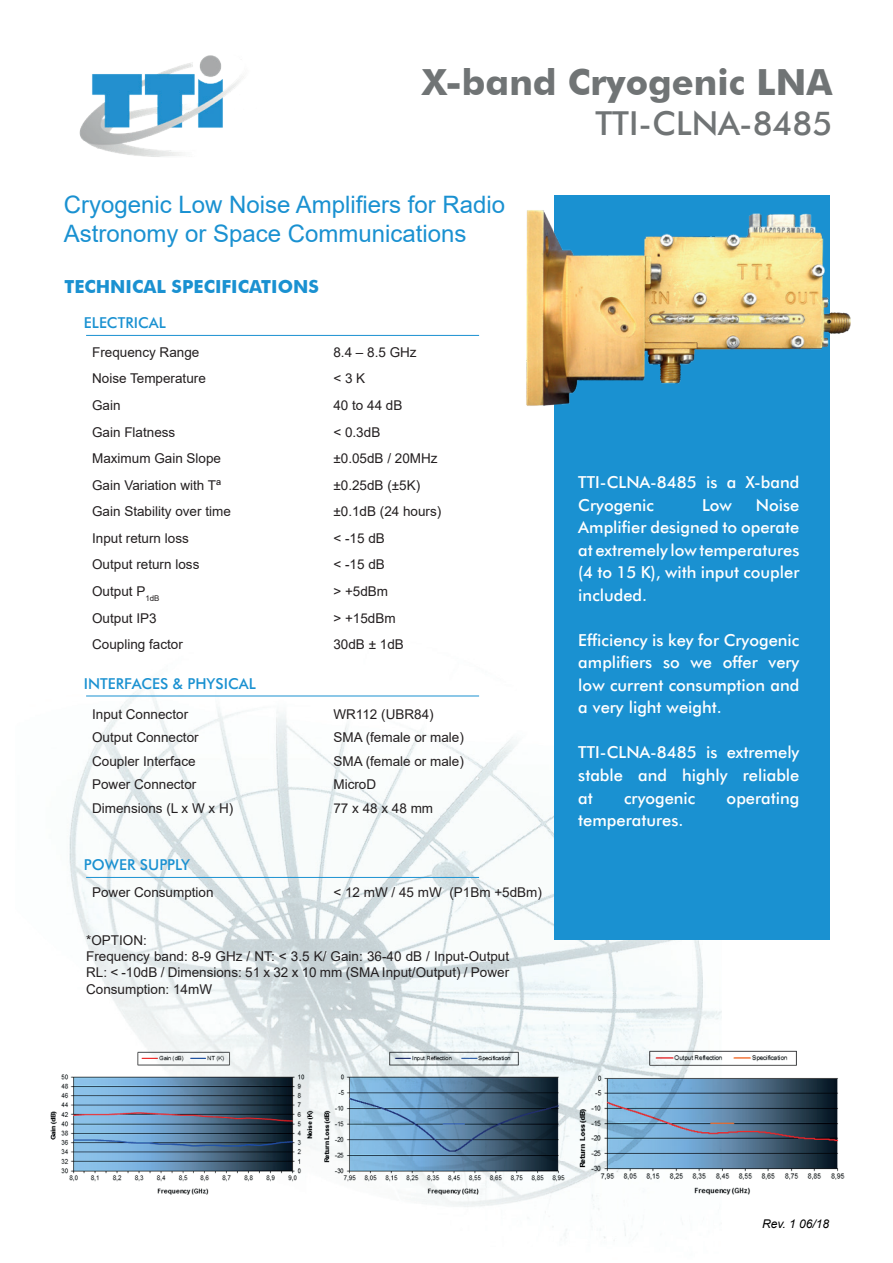
<style>
.page{position:relative;width:893px;height:1263px;background:#fff}
.page>*{position:absolute;margin:0;border:0;box-sizing:border-box;transform-origin:0 0}
.t1{font:700 36px "Futura BT";color:#707475}
.t2{font:500 33px "Futura BT";color:#707475}
.t3{font:24px/28.8px "Arial";color:#1a91d1}
.t4{font:700 18px "Futura BT";color:#1a91d1}
.t5{font:500 16.5px/22.5px "Futura BT";color:#fff;text-align:justify}
.t6{font:500 15px "Futura BT";color:#1a91d1}
.t7{font:13.5px/16.2px "Arial";color:#231f20}
.t8{font:italic 12px "Arial";color:#000}
</style>
<div class="page">
<img style="left:69px;top:686px;width:602px;height:552px">
<img style="left:671px;top:940px;width:51px;height:105px">
<img style="left:79px;top:55px;width:164px;height:102px">
<div style="left:554px;top:196px;width:275px;height:744px;background:#1a91d1"></div>
<hr style="left:86px;top:335px;width:393px;height:1px;background:#1a91d1">
<hr style="left:86px;top:696px;width:393px;height:1px;background:#1a91d1">
<img style="left:526px;top:200px;width:325px;height:217px">
<hr style="left:86px;top:877px;width:393px;height:1px;background:#1a91d1">
<img style="left:50px;top:1045px;width:268px;height:157px">
<img style="left:320px;top:1045px;width:246px;height:157px">
<img style="left:574px;top:1045px;width:271px;height:158px">
<h1 class="t1" style="left:422px;top:61px;width:412px">X-band Cryogenic LNA</h1>
<h2 class="t2" style="left:595px;top:103px;width:238px">TTI-CLNA-8485</h2>
<h3 class="t3" style="left:64px;top:190px;width:443px">Cryogenic Low Noise Amplifiers for Radio<br>Astronomy or Space Communications</h3>
<h3 class="t4" style="left:64px;top:275px;width:256px">TECHNICAL SPECIFICATIONS</h3>
<p class="t6" style="left:84px;top:314px;width:83px">ELECTRICAL</p>
<p class="t7" style="left:92px;top:344px;width:109px">Frequency Range</p>
<p class="t7" style="left:333px;top:344px;width:85px">8.4 – 8.5 GHz</p>
<p class="t7" style="left:92px;top:371px;width:115px">Noise Temperature</p>
<p class="t7" style="left:333px;top:371px;width:33px">&lt; 3 K</p>
<p class="t7" style="left:92px;top:397px;width:30px">Gain</p>
<p class="t7" style="left:333px;top:397px;width:71px">40 to 44 dB</p>
<p class="t7" style="left:92px;top:424px;width:85px">Gain Flatness</p>
<p class="t7" style="left:333px;top:424px;width:48px">&lt; 0.3dB</p>
<p class="t7" style="left:92px;top:450px;width:131px">Maximum Gain Slope</p>
<p class="t7" style="left:333px;top:450px;width:106px">±0.05dB / 20MHz</p>
<p class="t7" style="left:92px;top:477px;width:131px">Gain Variation with Tª</p>
<p class="t7" style="left:333px;top:477px;width:88px">±0.25dB (±5K)</p>
<p class="t7" style="left:92px;top:503px;width:140px">Gain Stability over time</p>
<p class="t7" style="left:333px;top:503px;width:109px">±0.1dB (24 hours)</p>
<p class="t7" style="left:92px;top:530px;width:98px">Input return loss</p>
<p class="t7" style="left:333px;top:530px;width:53px">&lt; -15 dB</p>
<p class="t7" style="left:92px;top:556px;width:109px">Output return loss</p>
<p class="t7" style="left:333px;top:556px;width:53px">&lt; -15 dB</p>
<p class="t7" style="left:92px;top:583px;width:69px">Output P<sub>1dB</sub></p>
<p class="t7" style="left:333px;top:583px;width:56px">&gt; +5dBm</p>
<p class="t7" style="left:92px;top:610px;width:66px">Output IP3</p>
<p class="t7" style="left:333px;top:610px;width:64px">&gt; +15dBm</p>
<p class="t7" style="left:92px;top:636px;width:92px">Coupling factor</p>
<p class="t7" style="left:333px;top:636px;width:72px">30dB ± 1dB</p>
<p class="t6" style="left:84px;top:674px;width:173px">INTERFACES &amp; PHYSICAL</p>
<p class="t7" style="left:92px;top:706px;width:98px">Input Connector</p>
<p class="t7" style="left:333px;top:706px;width:102px">WR112 (UBR84)</p>
<p class="t7" style="left:92px;top:729px;width:108px">Output Connector</p>
<p class="t7" style="left:333px;top:729px;width:132px">SMA (female or male)</p>
<p class="t7" style="left:92px;top:753px;width:105px">Coupler Interface</p>
<p class="t7" style="left:333px;top:753px;width:132px">SMA (female or male)</p>
<p class="t7" style="left:92px;top:776px;width:106px">Power Connector</p>
<p class="t7" style="left:333px;top:776px;width:44px">MicroD</p>
<p class="t7" style="left:92px;top:800px;width:143px">Dimensions (L x W x H)</p>
<p class="t7" style="left:333px;top:800px;width:101px">77 x 48 x 48 mm</p>
<p class="t6" style="left:84px;top:856px;width:108px">POWER SUPPLY</p>
<p class="t7" style="left:92px;top:884px;width:123px">Power Consumption</p>
<p class="t7" style="left:333px;top:884px;width:210px">&lt; 12 mW / 45 mW (P1Bm +5dBm)</p>
<p class="t7" style="left:86px;top:932px;width:425px">*OPTION:<br>Frequency band: 8-9 GHz / NT: &lt; 3.5 K/ Gain: 36-40 dB / Input-Output RL: &lt; -10dB / Dimensions: 51 x 32 x 10 mm (SMA Input/Output) / Power Consumption: 14mW</p>
<p class="t5" style="left:578px;top:471px;width:223px">TTI-CLNA-8485 is a X-band<br>Cryogenic</p>
<p class="t5" style="left:578px;top:494px;width:223px;text-indent:178px">Noise Amplifier designed to operate at extremely low temperatures (4 to 15 K), with input coupler included.</p>
<p class="t5" style="left:578px;top:629px;width:223px">Efficiency is key for Cryogenic amplifiers so we offer very low current consumption and a very light weight.</p>
<p class="t5" style="left:578px;top:741px;width:223px">TTI-CLNA-8485 is extremely stable and highly reliable at</p>
<p class="t5" style="left:702px;top:494px;width:31px">Low</p>
<p class="t5" style="left:624px;top:786px;width:73px">cryogenic</p>
<p class="t5" style="left:727px;top:786px;width:74px">operating</p>
<p class="t5" style="left:578px;top:809px;width:107px">temperatures.</p>
<p class="t8" style="left:762px;top:1216px;width:69px">Rev. 1 06/18</p>
</div>
